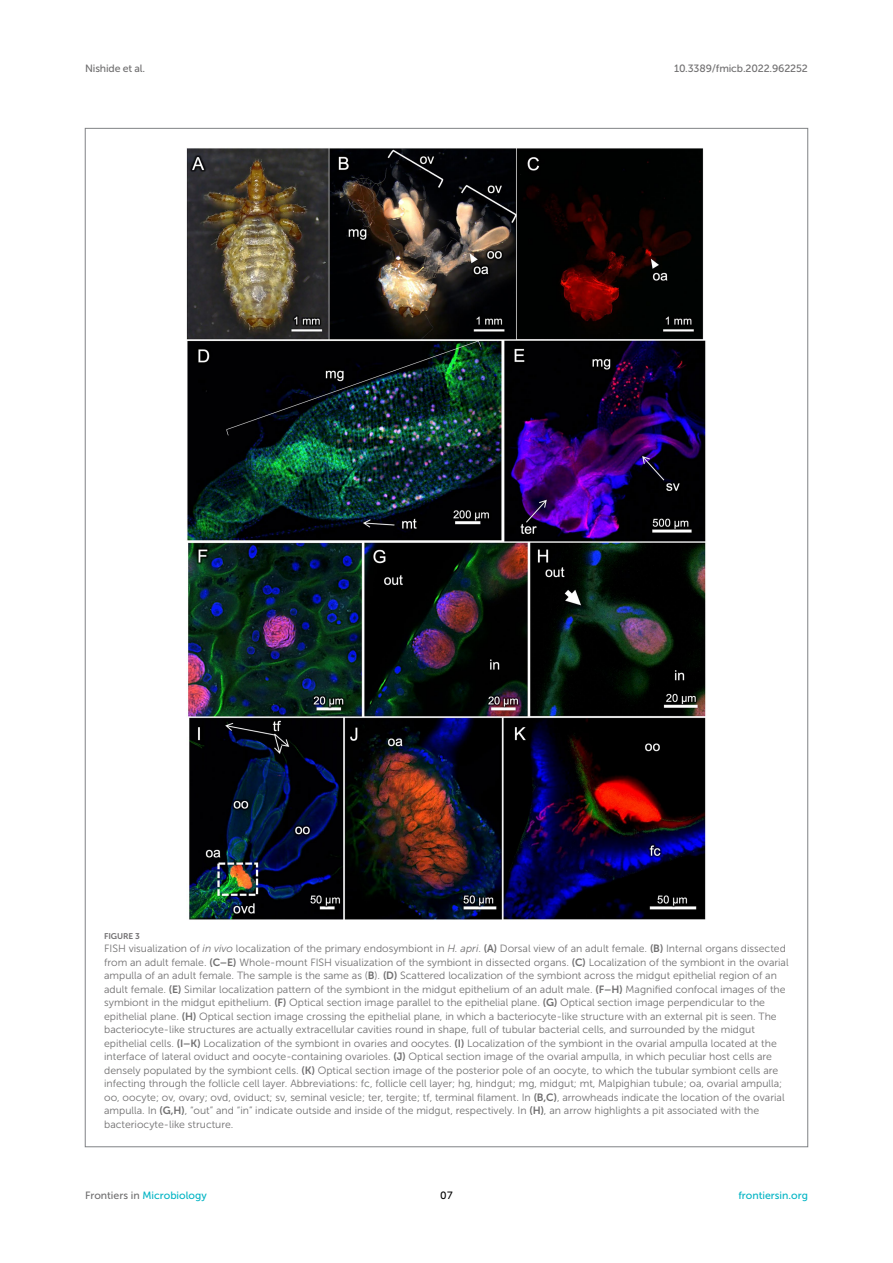
<style>
.page{position:relative;width:893px;height:1263px;background:#fff}
.page>*{position:absolute;margin:0;border:0;box-sizing:border-box;transform-origin:0 0}
.FIG_LEG{font:10.5px/13.5px "Museo Sans 300";color:#706f70}
.t1{font:10.5px "Museo Sans 500";color:#00b4c4}
.t2{font:10.5px "Museo Sans 500";letter-spacing:-.015em;color:#706f70}
.t3{font:10.5px "Museo Sans 500";color:#000}
.FIG_HD{font:8.25px "Museo Sans 700";letter-spacing:-.01em;color:#706f70}
.s1{font-style:italic}
.s2{font-family:"Museo Sans 700"}
.s3{color:#706f70}
</style>
<div class="page">
<img style="left:187px;top:148px;width:519px;height:772px">
<p class="t2" style="left:85px;top:63px;width:62px">Nishide et al.</p>
<p class="t2" style="left:674px;top:63px;width:135px">10.3389/fmicb.2022.962252</p>
<p class="FIG_HD" style="left:104px;top:931px;width:37px">FIGURE 3</p>
<p class="FIG_LEG" style="left:104px;top:942px;width:686px">FISH visualization of <span class="s1">in vivo</span> localization of the primary endosymbiont in <span class="s1">H. apri</span>. <span class="s2">(A)</span> Dorsal view of an adult female. <span class="s2">(B)</span> Internal organs dissected from an adult female. <span class="s2">(C–E)</span> Whole-mount FISH visualization of the symbiont in dissected organs. <span class="s2">(C)</span> Localization of the symbiont in the ovarial ampulla of an adult female. The sample is the same as (<span class="s2">B</span>). <span class="s2">(D)</span> Scattered localization of the symbiont across the midgut epithelial region of an adult female. <span class="s2">(E)</span> Similar localization pattern of the symbiont in the midgut epithelium of an adult male. <span class="s2">(F–H)</span> Magnified confocal images of the symbiont in the midgut epithelium. <span class="s2">(F)</span> Optical section image parallel to the epithelial plane. <span class="s2">(G)</span> Optical section image perpendicular to the epithelial plane. <span class="s2">(H)</span> Optical section image crossing the epithelial plane, in which a bacteriocyte-like structure with an external pit is seen. The bacteriocyte-like structures are actually extracellular cavities round in shape, full of tubular bacterial cells, and surrounded by the midgut epithelial cells. <span class="s2">(I–K)</span> Localization of the symbiont in ovaries and oocytes. <span class="s2">(I)</span> Localization of the symbiont in the ovarial ampulla located at the interface of lateral oviduct and oocyte-containing ovarioles. <span class="s2">(J)</span> Optical section image of the ovarial ampulla, in which peculiar host cells are densely populated by the symbiont cells. <span class="s2">(K)</span> Optical section image of the posterior pole of an oocyte, to which the tubular symbiont cells are infecting through the follicle cell layer. Abbreviations: fc, follicle cell layer; hg, hindgut; mg, midgut; mt, Malpighian tubule; oa, ovarial ampulla; oo, oocyte; ov, ovary; ovd, oviduct; sv, seminal vesicle; ter, tergite; tf, terminal filament. In <span class="s2">(B,C)</span>, arrowheads indicate the location of the ovarial ampulla. In <span class="s2">(G,H)</span>, “out” and “in” indicate outside and inside of the midgut, respectively. In <span class="s2">(H)</span>, an arrow highlights a pit associated with the bacteriocyte-like structure.</p>
<p class="t1" style="left:85px;top:1190px;width:123px"><span class="s3">Frontiers in</span> Microbiology</p>
<p class="t3" style="left:440px;top:1190px;width:14px">07</p>
<p class="t1" style="left:738px;top:1190px;width:71px">frontiersin.org</p>
</div>
